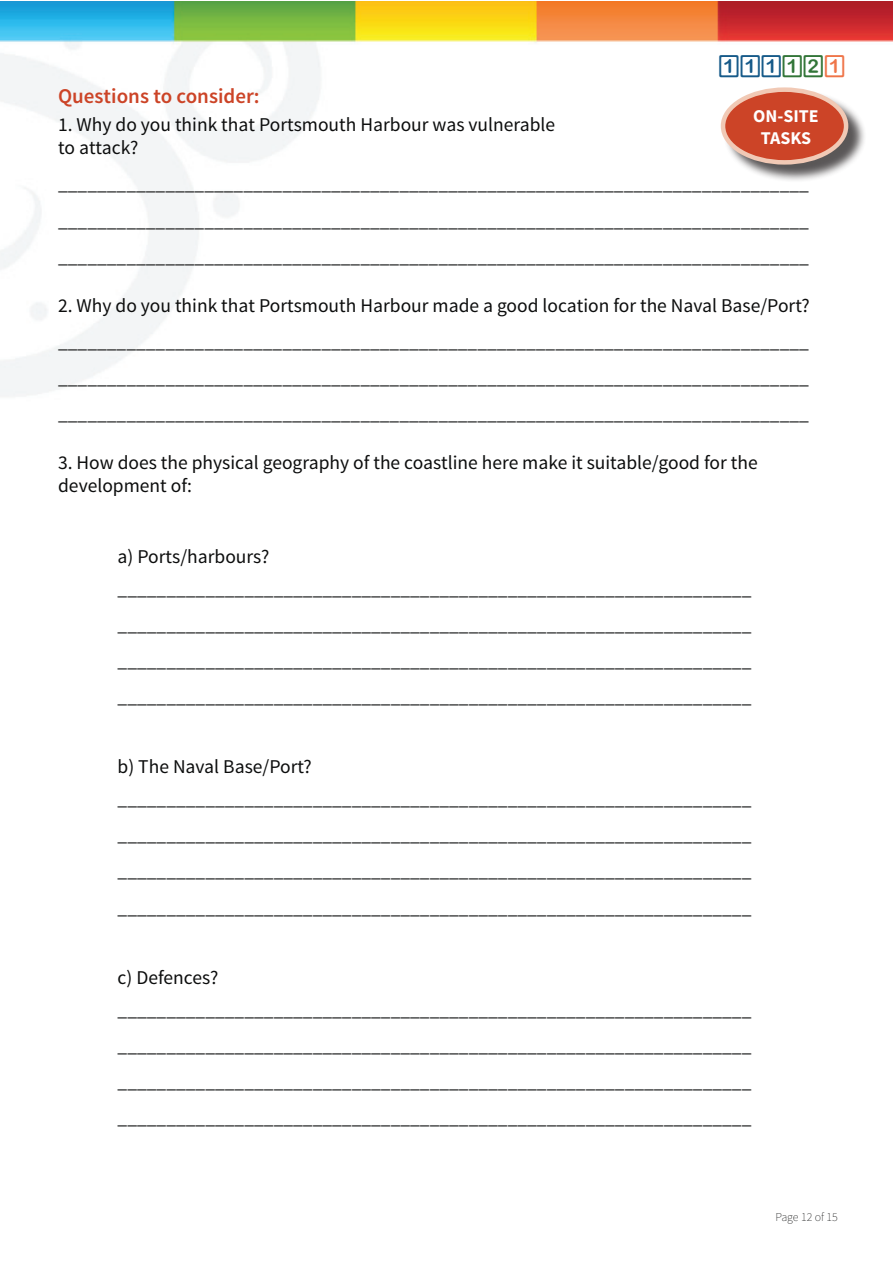
<style>
.page{position:relative;width:893px;height:1263px;background:#fff}
.page>*{position:absolute;margin:0;border:0;box-sizing:border-box;transform-origin:0 0}
.t1{font:24px "D3 Round Squarism";color:#165a89}
.t2{font:600 21px "Source Sans Pro";color:#cc4427}
.t3{font:19.5px/36.2px "Source Sans Pro";color:#0c0d0d}
.t4{font:700 18px/21.6px "Source Sans Pro";color:#fff;text-align:center}
.t5{font:200 12px "Source Sans Pro";color:#0c0d0d}
.s1{color:#327538}
.s2{color:#ef7549}
</style>
<div class="page">
<img style="left:0;top:1px;width:892px;height:395px">
<div style="left:724px;top:90px;width:143px;height:93px;background:#231f20;opacity:.75"></div>
<div style="left:723px;top:90px;width:123px;height:72px;background:#cc4427;border-radius:50%"></div>
<div style="left:721px;top:87px;width:127px;height:78px;border:4px solid #f1c9b5;border-radius:50%"></div>
<p class="t1" style="left:719px;top:54px;width:128px">111<span class="s1">12</span><span class="s2">1</span></p>
<p class="t4" style="left:753px;top:106px;width:67px">ON-SITE<br>TASKS</p>
<p class="t2" style="left:58px;top:83px;width:203px">Questions to consider:</p>
<p class="t3" style="left:58px;top:113px;width:499px;line-height:23.4px">1. Why do you think that Portsmouth Harbour was vulnerable to attack?</p>
<p class="t3" style="left:58px;top:166px;width:752px;text-align:justify">_____________________________________________________________________________ _____________________________________________________________________________ _____________________________________________________________________________</p>
<p class="t3" style="left:58px;top:287px;width:753px;text-align:justify">2. Why do you think that Portsmouth Harbour made a good location for the Naval Base/Port? _____________________________________________________________________________ _____________________________________________________________________________ _____________________________________________________________________________</p>
<p class="t3" style="left:58px;top:451px;width:701px;line-height:23.4px">3. How does the physical geography of the coastline here make it suitable/good for the development of:</p>
<p class="t3" style="left:118px;top:540px;width:635px;line-height:32px">a) Ports/harbours? _________________________________________________________________</p>
<p class="t3" style="left:118px;top:606px;width:635px;text-align:justify">_________________________________________________________________ _________________________________________________________________ _________________________________________________________________</p>
<p class="t3" style="left:118px;top:751px;width:635px;line-height:32px">b) The Naval Base/Port? _________________________________________________________________</p>
<p class="t3" style="left:118px;top:817px;width:635px;text-align:justify">_________________________________________________________________ _________________________________________________________________ _________________________________________________________________</p>
<p class="t3" style="left:118px;top:962px;width:635px;line-height:32px">c) Defences? _________________________________________________________________</p>
<p class="t3" style="left:118px;top:1028px;width:635px;text-align:justify">_________________________________________________________________ _________________________________________________________________ _________________________________________________________________</p>
<p class="t5" style="left:775px;top:1210px;width:64px">Page 12 of 15</p>
</div>
